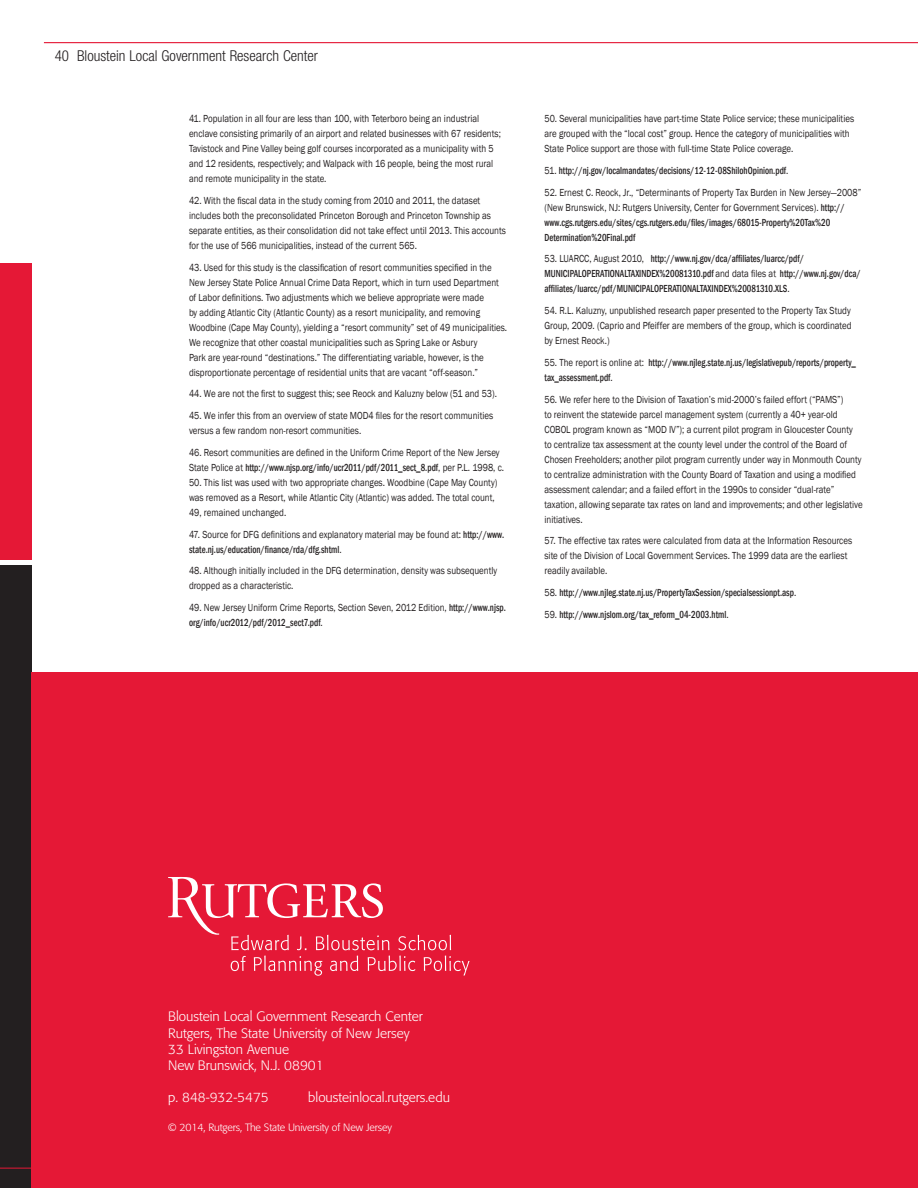
<style>
.page{position:relative;width:918px;height:1188px;background:#fff}
.page>*{position:absolute;margin:0;border:0;box-sizing:border-box;transform-origin:0 0}
.t1{font:300 condensed 15px "Helvetica Neue";color:#231f20}
.t2{font:300 13.5px/16.2px "Formata BQ";color:#fff}
.t3{font:10.5px/15px "Franklin Gothic";color:#231f20;scale:.85 1}
.t4{font:500 condensed 10.5px/15px "Franklin Gothic";color:#231f20;scale:.85 1}
.t5{font:300 10.5px "Formata BQ";letter-spacing:-.01em;color:#fff}
.s1{font-weight:500;font-stretch:condensed}
.s2{font-weight:400;font-stretch:normal}
</style>
<div class="page">
<hr style="left:44px;top:42px;width:874px;height:1px;background:#e51836">
<div style="left:0;top:566px;width:32px;height:622px;background:#231f20"></div>
<div style="left:0;top:263px;width:32px;height:297px;background:#e51836"></div>
<hr style="left:0;top:1168px;width:918px;height:1px;background:#e51836">
<div style="left:32px;top:673px;width:886px;height:515px;background:#e51836"></div>
<svg style="left:399px;top:935px;width:52px;height:15px"></svg>
<svg style="left:231px;top:956px;width:15px;height:15px"></svg>
<svg style="left:254px;top:956px;width:68px;height:20px"></svg>
<svg style="left:330px;top:956px;width:28px;height:15px"></svg>
<svg style="left:368px;top:956px;width:47px;height:15px"></svg>
<svg style="left:424px;top:956px;width:46px;height:20px"></svg>
<svg style="left:168px;top:877px;width:221px;height:73px"></svg>
<h1 class="t1" style="left:55px;top:47px;width:265px">40 Bloustein Local Government Research Center</h1>
<p class="t3" style="left:189px;top:111px;width:368px">41. Population in all four are less than 100, with Teterboro being an industrial enclave consisting primarily of an airport and related businesses with 67 residents; Tavistock and Pine Valley being golf courses incorporated as a municipality with 5 and 12 residents, respectively; and Walpack with 16 people, being the most rural and remote municipality in the state.</p>
<p class="t3" style="left:189px;top:193px;width:374px">42. With the fiscal data in the study coming from 2010 and 2011, the dataset includes both the preconsolidated Princeton Borough and Princeton Township as separate entities, as their consolidation did not take effect until 2013. This accounts for the use of 566 municipalities, instead of the current 565.</p>
<p class="t3" style="left:189px;top:260px;width:376px">43. Used for this study is the classification of resort communities specified in the New Jersey State Police Annual Crime Data Report, which in turn used Department of Labor definitions. Two adjustments which we believe appropriate were made<br>by adding Atlantic City (Atlantic County) as a resort municipality, and removing Woodbine (Cape May County), yielding a “resort community” set of 49 municipalities.<br>We recognize that other coastal municipalities such as Spring Lake or Asbury<br>Park are year-round “destinations.” The differentiating variable, however, is the disproportionate percentage of residential units that are vacant “off-season.”</p>
<p class="t3" style="left:189px;top:387px;width:364px">44. We are not the first to suggest this; see Reock and Kaluzny below (51 and 53).</p>
<p class="t3" style="left:189px;top:408px;width:359px">45. We infer this from an overview of state MOD4 files for the resort communities versus a few random non-resort communities.</p>
<p class="t3" style="left:189px;top:445px;width:372px">46. Resort communities are defined in the Uniform Crime Report of the New Jersey<br>State Police at <span class="s1">http://www.njsp.org/info/ucr2011/pdf/2011_sect_8.pdf</span>, per P.L. 1998, c.</p>
<p class="t3" style="left:189px;top:475px;width:364px">50. This list was used with two appropriate changes. Woodbine (Cape May County) was removed as a Resort, while Atlantic City (Atlantic) was added. The total count,<br>49, remained unchanged.</p>
<p class="t3" style="left:189px;top:527px;width:372px">47. Source for DFG definitions and explanatory material may be found at: <span class="s1">http://www. state.nj.us/education/finance/rda/dfg.shtml</span>.</p>
<p class="t3" style="left:189px;top:564px;width:364px">48. Although initially included in the DFG determination, density was subsequently dropped as a characteristic.</p>
<p class="t3" style="left:189px;top:600px;width:374px">49. New Jersey Uniform Crime Reports, Section Seven, 2012 Edition, <span class="s1">http://www.njsp. org/info/ucr2012/pdf/2012_sect7.pdf</span>.</p>
<p class="t3" style="left:545px;top:111px;width:366px">50. Several municipalities have part-time State Police service; these municipalities are grouped with the “local cost” group. Hence the category of municipalities with<br>State Police support are those with full-time State Police coverage.</p>
<p class="t4" style="left:545px;top:163px;width:289px"><span class="s2">51.</span> http://nj.gov/localmandates/decisions/12-12-08ShilohOpinion.pdf<span class="s2">.</span></p>
<p class="t3" style="left:545px;top:185px;width:374px">52. Ernest C. Reock, Jr., “Determinants of Property Tax Burden in New Jersey—2008” (New Brunswick, NJ: Rutgers University, Center for Government Services). <span class="s1">http:// www.cgs.rutgers.edu/sites/cgs.rutgers.edu/files/images/68015-Property%20Tax%20<br>Determination%20Final.pdf</span></p>
<p class="t4" style="left:545px;top:251px;width:374px"><span class="s2">53. LUARCC, August 2010,</span> http://www.nj.gov/dca/affiliates/luarcc/pdf/<br>MUNICIPALOPERATIONALTAXINDEX%20081310.pdf <span class="s2">and data files at</span> http://www.nj.gov/dca/ affiliates/luarcc/pdf/MUNICIPALOPERATIONALTAXINDEX%20081310.XLS<span class="s2">.</span></p>
<p class="t3" style="left:545px;top:303px;width:363px;text-align:justify">54. R.L. Kaluzny, unpublished research paper presented to the Property Tax Study Group, 2009. (Caprio and Pfeiffer are members of the group, which is coordinated by Ernest Reock.)</p>
<p class="t4" style="left:545px;top:355px;width:368px"><span class="s2">55. The report is online at:</span> http://www.njleg.state.nj.us/legislativepub/reports/property_ tax_assessment.pdf<span class="s2">.</span></p>
<p class="t3" style="left:545px;top:392px;width:376px">56. We refer here to the Division of Taxation’s mid-2000’s failed effort (“PAMS”)<br>to reinvent the statewide parcel management system (currently a 40+ year-old COBOL program known as “MOD IV”); a current pilot program in Gloucester County<br>to centralize tax assessment at the county level under the control of the Board of Chosen Freeholders; another pilot program currently under way in Monmouth County to centralize administration with the County Board of Taxation and using a modified assessment calendar; and a failed effort in the 1990s to consider “dual-rate” taxation, allowing separate tax rates on land and improvements; and other legislative initiatives.</p>
<p class="t3" style="left:545px;top:534px;width:364px">57. The effective tax rates were calculated from data at the Information Resources site of the Division of Local Government Services. The 1999 data are the earliest readily available.</p>
<p class="t4" style="left:545px;top:585px;width:298px"><span class="s2">58.</span> http://www.njleg.state.nj.us/PropertyTaxSession/specialsessionpt.asp<span class="s2">.</span></p>
<p class="t4" style="left:545px;top:607px;width:218px"><span class="s2">59.</span> http://www.njslom.org/tax_reform_04-2003.html<span class="s2">.</span></p>
<p class="t2" style="left:168px;top:1009px;width:256px">Bloustein Local Government Research Center Rutgers, The State University of New Jersey 33 Livingston Avenue<br>New Brunswick, N.J. 08901</p>
<p class="t2" style="left:168px;top:1090px;width:102px">p. 848-932-5475</p>
<p class="t2" style="left:308px;top:1090px;width:143px">blousteinlocal.rutgers.edu</p>
<p class="t5" style="left:168px;top:1121px;width:225px">© 2014, Rutgers, The State University of New Jersey</p>
</div>
